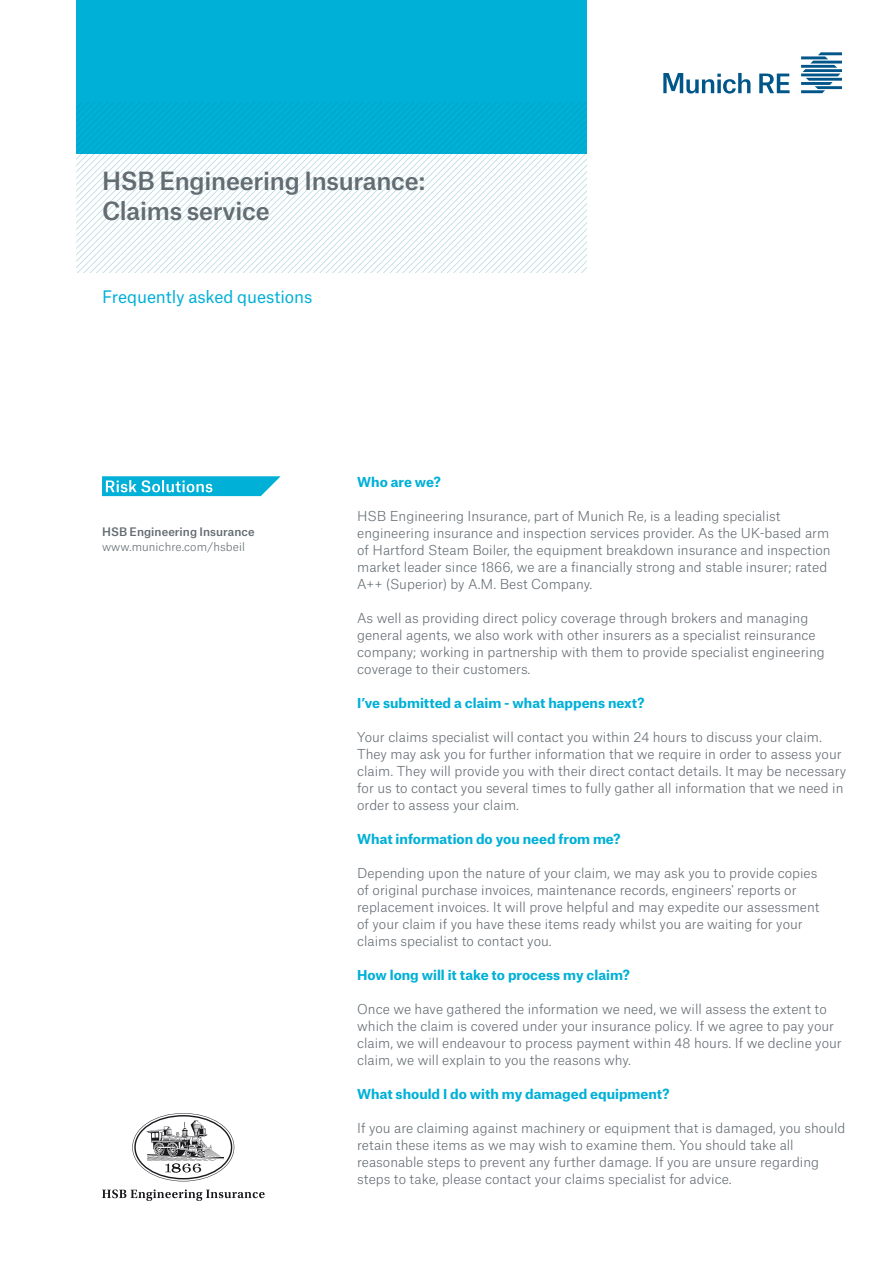
<style>
.page{position:relative;width:893px;height:1263px;background:#fff}
.page>*{position:absolute;margin:0;border:0;box-sizing:border-box;transform-origin:0 0}
.MR_16_pt{font:500 24px "Munich Re";letter-spacing:-.01em;color:#636c72}
.MR_11_pt{font:16.5px "Munich Re";letter-spacing:-.005em;color:#00b0d7}
.t1{font:300 13.2px/17px "Munich Re";color:#636c72}
.t2{font:700 13.2px "Munich Re";color:#00b0d7}
.MR_7_5_pt_regular{font:500 11.25px "Munich Re";letter-spacing:.005em;color:#636c72}
.MR_7_5_pt_regular-2{font:300 11.25px "Munich Re";letter-spacing:.005em;color:#636c72}
</style>
<div class="page">
<div style="left:77px;top:0;width:510px;height:153px;background:#00b0d7"></div>
<svg style="left:102px;top:476px;width:179px;height:20px"></svg>
<svg style="left:759px;top:74px;width:31px;height:19px"></svg>
<svg style="left:663px;top:73px;width:87px;height:21px"></svg>
<svg style="left:801px;top:52px;width:41px;height:41px"></svg>
<svg style="left:132px;top:1113px;width:102px;height:68px"></svg>
<svg style="left:102px;top:1189px;width:163px;height:12px"></svg>
<svg style="left:77px;top:102px;width:510px;height:170px"></svg>
<p class="MR_16_pt" style="left:102px;top:161px;width:325px">HSB Engineering Insurance:</p>
<p class="MR_16_pt" style="left:102px;top:191px;width:169px">Claims service</p>
<p class="MR_11_pt" style="left:102px;top:283px;width:212px">Frequently asked questions</p>
<p class="MR_7_5_pt_regular" style="left:102px;top:523px;width:154px">HSB Engineering Insurance</p>
<p class="MR_7_5_pt_regular-2" style="left:102px;top:538px;width:144px">www.munichre.com/hsbeil</p>
<p class="t2" style="left:357px;top:471px;width:85px">Who are we?</p>
<p class="t1" style="left:357px;top:506px;width:475px">HSB Engineering Insurance, part of Munich Re, is a leading specialist engineering insurance and inspection services provider. As the UK-based arm of Hartford Steam Boiler, the equipment breakdown insurance and inspection market leader since 1866, we are a financially strong and stable insurer; rated A++ (Superior) by A.M. Best Company.</p>
<p class="t1" style="left:357px;top:608px;width:469px">As well as providing direct policy coverage through brokers and managing general agents, we also work with other insurers as a specialist reinsurance company; working in partnership with them to provide specialist engineering coverage to their customers.</p>
<p class="t2" style="left:357px;top:692px;width:289px">I’ve submitted a claim - what happens next?</p>
<p class="t1" style="left:357px;top:727px;width:490px">Your claims specialist will contact you within 24 hours to discuss your claim.<br>They may ask you for further information that we require in order to assess your claim. They will provide you with their direct contact details. It may be necessary for us to contact you several times to fully gather all information that we need in order to assess your claim.</p>
<p class="t2" style="left:357px;top:828px;width:265px">What information do you need from me?</p>
<p class="t1" style="left:357px;top:863px;width:464px">Depending upon the nature of your claim, we may ask you to provide copies of original purchase invoices, maintenance records, engineers' reports or replacement invoices. It will prove helpful and may expedite our assessment of your claim if you have these items ready whilst you are waiting for your claims specialist to contact you.</p>
<p class="t2" style="left:357px;top:964px;width:274px">How long will it take to process my claim?</p>
<p class="t1" style="left:357px;top:999px;width:486px">Once we have gathered the information we need, we will assess the extent to which the claim is covered under your insurance policy. If we agree to pay your claim, we will endeavour to process payment within 48 hours. If we decline your claim, we will explain to you the reasons why.</p>
<p class="t2" style="left:357px;top:1083px;width:314px">What should I do with my damaged equipment?</p>
<p class="t1" style="left:357px;top:1118px;width:490px">If you are claiming against machinery or equipment that is damaged, you should retain these items as we may wish to examine them. You should take all reasonable steps to prevent any further damage. If you are unsure regarding steps to take, please contact your claims specialist for advice.</p>
</div>
